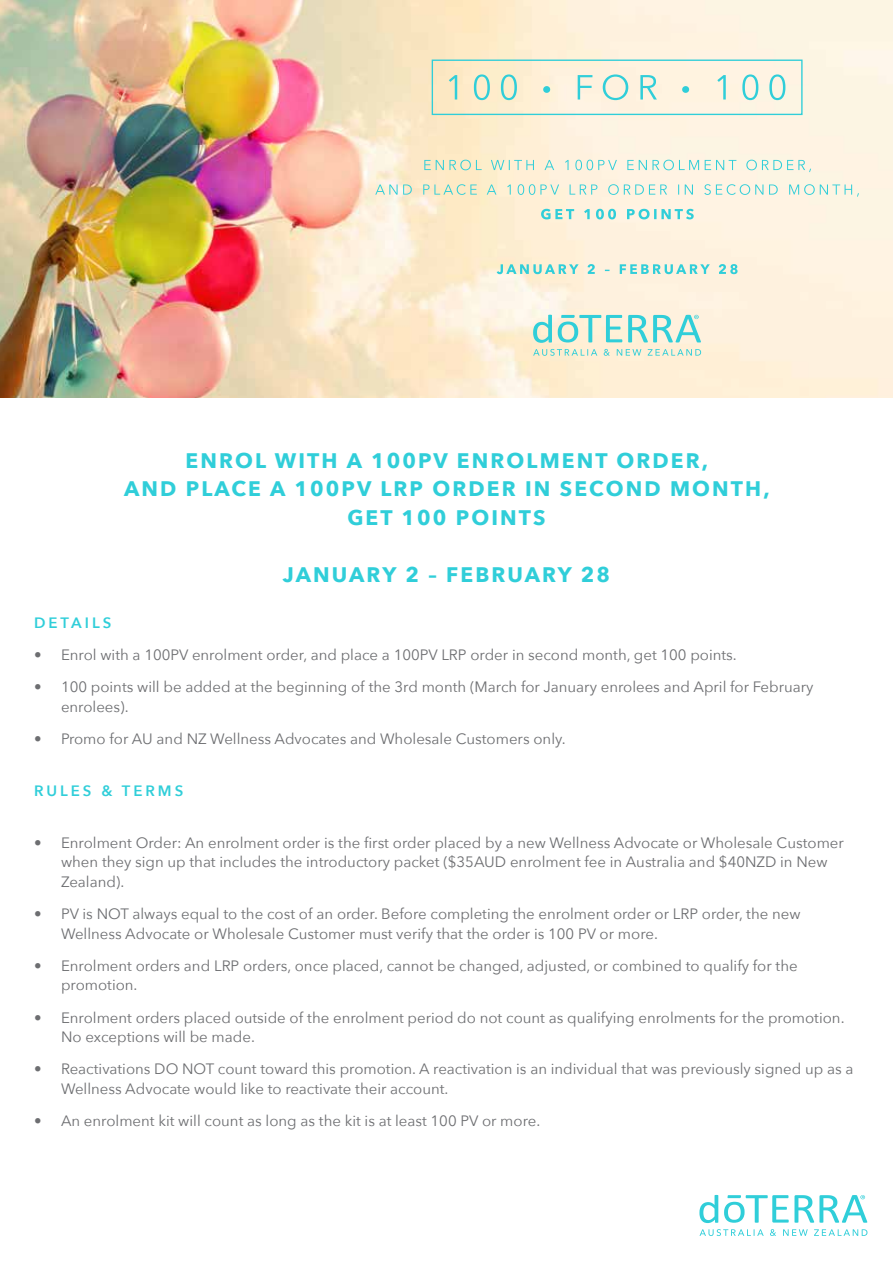
<style>
.page{position:relative;width:893px;height:1263px;background:#fff}
.page>*{position:absolute;margin:0;border:0;box-sizing:border-box;transform-origin:0 0}
.t1{font:700 21px/28.5px "Avenir Next";letter-spacing:.1em;color:#30ced9;text-align:center}
.t2{font:15px/19.5px "Avenir Next";color:#6d6e71}
.t3{font:600 15px "Avenir Next";letter-spacing:.2em;color:#30ced9}
</style>
<div class="page">
<img style="left:0;top:0;width:893px;height:398px">
<svg style="left:533px;top:349px;width:168px;height:7px"></svg>
<svg style="left:558px;top:315px;width:64px;height:27px;background:#b7e4d8"></svg>
<svg style="left:533px;top:315px;width:19px;height:28px"></svg>
<svg style="left:628px;top:315px;width:73px;height:27px;background:#ade3db"></svg>
<svg style="left:699px;top:1229px;width:168px;height:7px"></svg>
<svg style="left:699px;top:1195px;width:19px;height:28px"></svg>
<svg style="left:724px;top:1195px;width:143px;height:28px"></svg>
<svg style="left:541px;top:209px;width:153px;height:10px;background:#b2e4dd"></svg>
<svg style="left:375px;top:184px;width:484px;height:13px;background:#e0ebda"></svg>
<svg style="left:424px;top:160px;width:387px;height:12px;background:#ddebda"></svg>
<svg style="left:497px;top:264px;width:241px;height:10px;background:#b6e4d9"></svg>
<svg style="left:449px;top:74px;width:336px;height:26px;background:#e0ebda"></svg>
<div style="left:432px;top:60px;width:371px;height:55px;border:1px solid #30ced9"></div>
<h1 class="t1" style="left:124px;top:446px;width:647px">ENROL WITH A 100PV ENROLMENT ORDER,<br>AND PLACE A 100PV LRP ORDER IN SECOND MONTH,<br>GET 100 POINTS</h1>
<h1 class="t1" style="left:283px;top:560px;width:329px">JANUARY 2 – FEBRUARY 28</h1>
<p class="t3" style="left:34px;top:610px;width:79px">DETAILS</p>
<p class="t2" style="left:34px;top:644px;width:704px">• Enrol with a 100PV enrolment order, and place a 100PV LRP order in second month, get 100 points.</p>
<p class="t2" style="left:61px;top:677px;width:754px;text-indent:-27px">• 100 points will be added at the beginning of the 3rd month (March for January enrolees and April for February enrolees).</p>
<p class="t2" style="left:34px;top:728px;width:533px">• Promo for AU and NZ Wellness Advocates and Wholesale Customers only.</p>
<p class="t3" style="left:34px;top:778px;width:151px">RULES &amp; TERMS</p>
<p class="t2" style="left:61px;top:832px;width:784px;text-indent:-27px">• Enrolment Order: An enrolment order is the first order placed by a new Wellness Advocate or Wholesale Customer when they sign up that includes the introductory packet ($35AUD enrolment fee in Australia and $40NZD in New<br>Zealand).</p>
<p class="t2" style="left:61px;top:903px;width:741px;text-indent:-27px">• PV is NOT always equal to the cost of an order. Before completing the enrolment order or LRP order, the new<br>Wellness Advocate or Wholesale Customer must verify that the order is 100 PV or more.</p>
<p class="t2" style="left:61px;top:955px;width:738px;text-indent:-27px">• Enrolment orders and LRP orders, once placed, cannot be changed, adjusted, or combined to qualify for the promotion.</p>
<p class="t2" style="left:61px;top:1007px;width:785px;text-indent:-27px">• Enrolment orders placed outside of the enrolment period do not count as qualifying enrolments for the promotion.<br>No exceptions will be made.</p>
<p class="t2" style="left:61px;top:1059px;width:794px;text-indent:-27px">• Reactivations DO NOT count toward this promotion. A reactivation is an individual that was previously signed up as a<br>Wellness Advocate would like to reactivate their account.</p>
<p class="t2" style="left:34px;top:1110px;width:508px">• An enrolment kit will count as long as the kit is at least 100 PV or more.</p>
</div>
